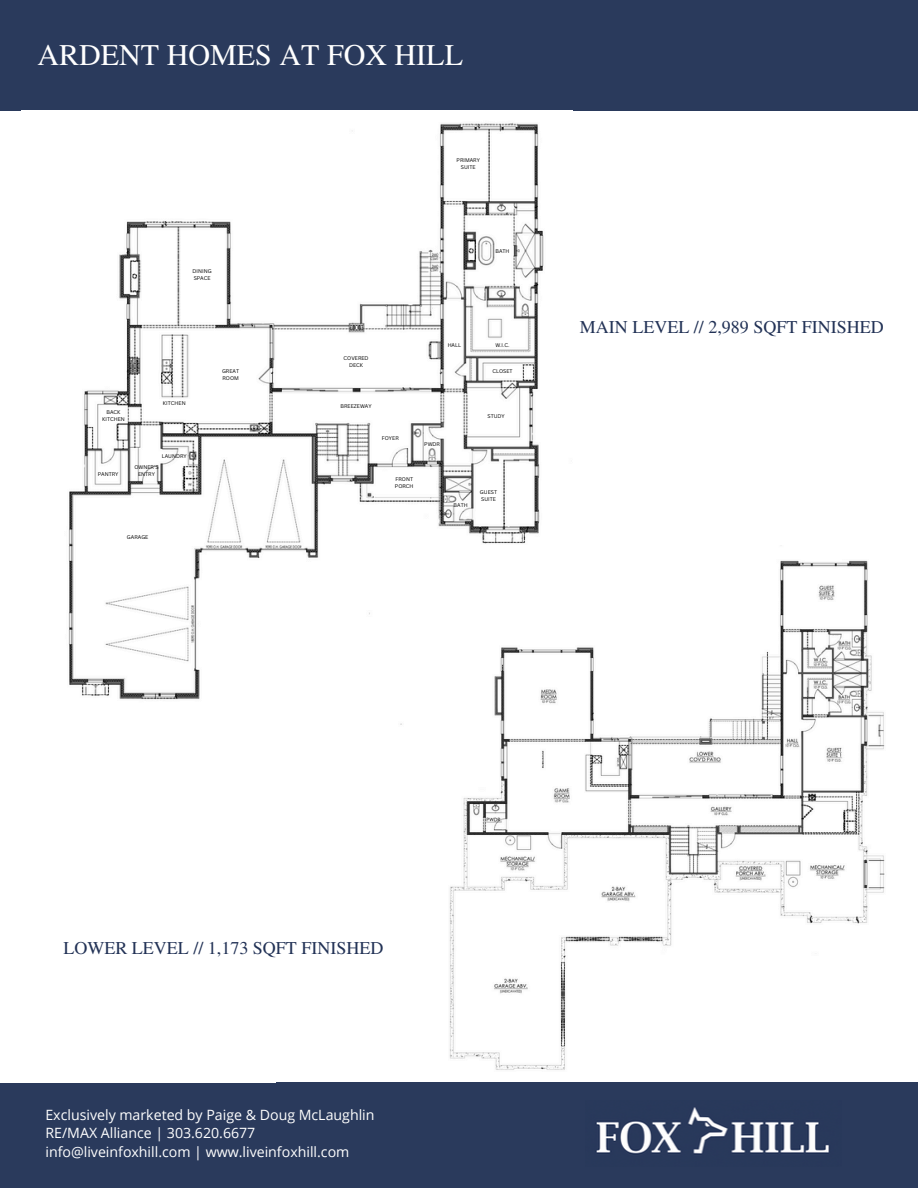
<style>
.page{position:relative;width:918px;height:1188px;background:#fff}
.page>*{position:absolute;margin:0;border:0;box-sizing:border-box;transform-origin:0 0}
.t1{font:30px "Te X Gyre Termes";color:#fff}
.t2{font:18px "Te X Gyre Termes";color:#223256}
.t3{font:14.1px/18.9px "Open Sans";color:#fff}
.t4{font:5.25px/7.1px "Canva Sans";color:#000;text-align:center}
</style>
<div class="page">
<div style="left:0;top:0;width:918px;height:110px;background:#2a3a5c"></div>
<div style="left:0;top:1082px;width:918px;height:106px;background:#2a3a5c"></div>
<img style="left:595px;top:1107px;width:234px;height:48px">
<img style="left:68px;top:123px;width:476px;height:602px">
<img style="left:432px;top:545px;width:453px;height:525px">
<p class="t1" style="left:37px;top:33px;width:427px">ARDENT HOMES AT FOX HILL</p>
<p class="t4" style="left:193px;top:268px;width:21px;text-align:left">DINING<br>SPACE</p>
<p class="t4" style="left:102px;top:408px;width:24px">BACK<br>KITCHEN</p>
<p class="t4" style="left:163px;top:399px;width:24px">KITCHEN</p>
<h2 class="t4" style="left:162px;top:453px;width:27px">LAUNDRY</h2>
<p class="t4" style="left:98px;top:471px;width:22px">PANTRY</p>
<p class="t4" style="left:134px;top:464px;width:26px">OWNER’S<br>ENTRY</p>
<p class="t4" style="left:127px;top:534px;width:23px">GARAGE</p>
<p class="t4" style="left:222px;top:367px;width:19px;text-align:left">GREAT<br>ROOM</p>
<p class="t4" style="left:457px;top:157px;width:25px">PRIMARY<br>SUITE</p>
<p class="t4" style="left:495px;top:247px;width:16px">BATH</p>
<p class="t4" style="left:344px;top:355px;width:27px">COVERED<br>DECK</p>
<p class="t4" style="left:448px;top:341px;width:15px">HALL</p>
<p class="t4" style="left:340px;top:402px;width:33px">BREEZEWAY</p>
<p class="t4" style="left:382px;top:434px;width:18px">FOYER</p>
<p class="t4" style="left:424px;top:440px;width:17px">PWDR</p>
<p class="t4" style="left:395px;top:475px;width:20px;text-align:left">FRONT<br>PORCH</p>
<p class="t4" style="left:454px;top:501px;width:16px">BATH</p>
<p class="t4" style="left:495px;top:341px;width:16px">W.I.C.</p>
<p class="t4" style="left:492px;top:367px;width:22px">CLOSET</p>
<p class="t4" style="left:488px;top:412px;width:19px">STUDY</p>
<p class="t4" style="left:480px;top:488px;width:19px">GUEST</p>
<p class="t4" style="left:481px;top:495px;width:16px">SUITE</p>
<p class="t2" style="left:580px;top:314px;width:305px">MAIN LEVEL // 2,989 SQFT FINISHED</p>
<p class="t2" style="left:63px;top:935px;width:321px">LOWER LEVEL // 1,173 SQFT FINISHED</p>
<h1 class="t3" style="left:45px;top:1105px;width:331px">Exclusively marketed by Paige &amp; Doug McLaughlin<br>RE/MAX Alliance | 303.620.6677 info@liveinfoxhill.com | www.liveinfoxhill.com</h1>
</div>
